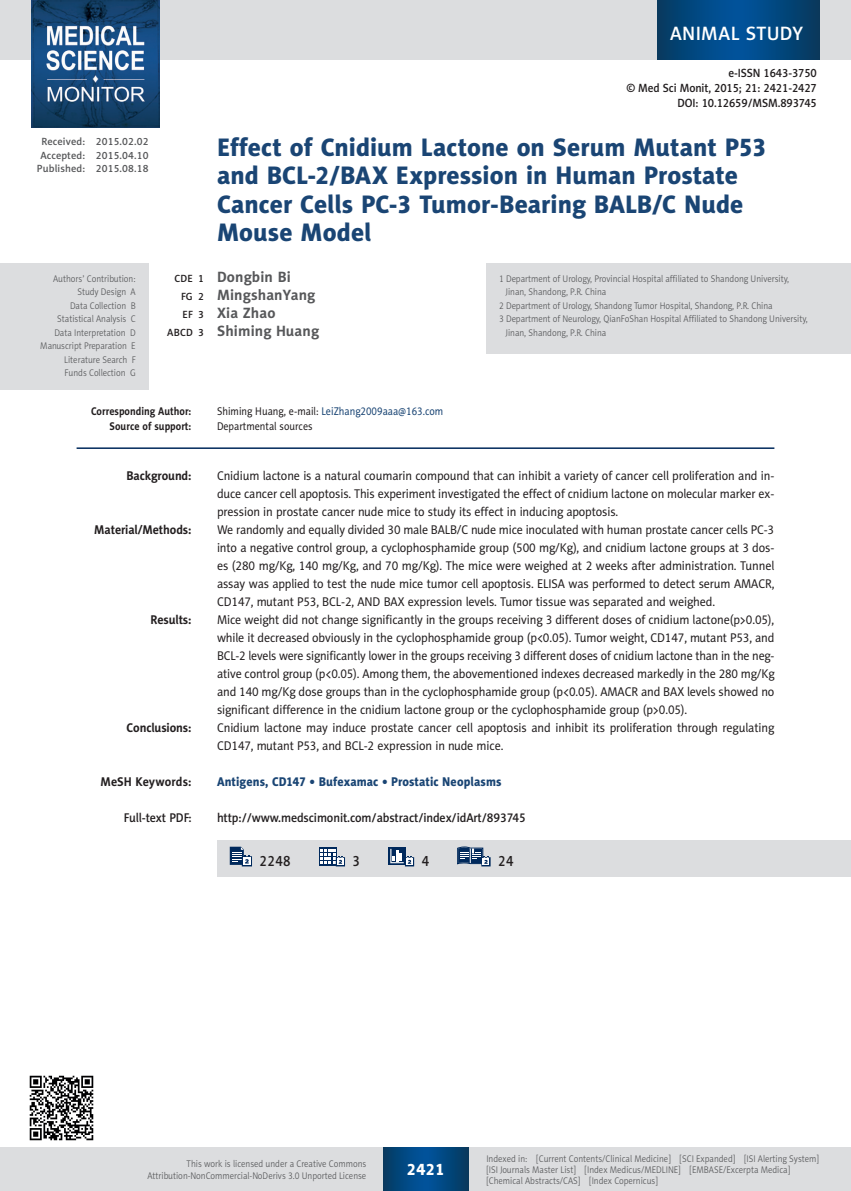
<style>
.page{position:relative;width:851px;height:1191px;background:#fff}
.page>*{position:absolute;margin:0;border:0;box-sizing:border-box;transform-origin:0 0}
.MSM_Tytul{font:25.5px/28.5px "Naomi Sans EFN Heavy";color:#1a4574}
.t1{font:19.5px "Naomi Sans EFN Medium";letter-spacing:.015em;color:#fff}
.t2{font:16.5px "Naomi Sans EFN Heavy";color:#fff}
.MSM_Autorzy{font:700 15px "Naomi Sans EFN";letter-spacing:.01em;color:#57585a}
.MSM_dane{font:15px "Naomi Sans EFN Medium";letter-spacing:.03em;color:#231f20;scale:.9 1}
.MSM_Summary_body{font:12.75px/18px "Naomi Sans EFN";letter-spacing:-.01em;color:#231f20;text-align:justify;scale:.95 1}
.MSM_full_text_pdf{font:12.75px "Naomi Sans EFN Medium";letter-spacing:-.01em;color:#231f20;scale:.95 1}
.MSM_Summary_body-2{font:700 12.75px "Naomi Sans EFN";letter-spacing:-.01em;color:#231f20;scale:.95 1}
.MSM_keywords{font:12.75px "Naomi Sans EFN Heavy";letter-spacing:.005em;color:#1a4574;scale:.95 1}
.MSM_keywords-2{font:700 12.75px "Naomi Sans EFN";letter-spacing:.005em;color:#231f20;scale:.95 1}
.MSM_full_text_pdf-2{font:12px "Naomi Sans EFN Medium";letter-spacing:-.01em;color:#231f20;scale:.95 1}
.MSM_Adres{font:11.25px "Naomi Sans EFN";color:#1a4574;scale:.9 1}
.MSM_Adres-2{font:700 11.25px "Naomi Sans EFN";color:#231f20;scale:.9 1}
.MSM_Support{font:11.25px "Naomi Sans EFN";color:#231f20;scale:.9 1}
.MSM_Support-2{font:700 11.25px "Naomi Sans EFN";color:#231f20;scale:.9 1}
.t3{font:10.5px "Naomi Sans EFN Medium";letter-spacing:.01em;color:#57585a}
.MSM_Afiliacja{font:9.75px/11.2px "Naomi Sans EFN Light";color:#57585a;scale:.9 1}
.s1{font-family:"Naomi Sans EFN Medium";font-weight:400;font-size:10.5px;color:#231f20}
.s2{color:#231f20}
</style>
<div class="page">
<div style="left:217px;top:840px;width:633px;height:36px;background:#dcdddf"></div>
<svg style="left:230px;top:846px;width:22px;height:20px"></svg>
<div style="left:319px;top:847px;width:17px;height:18px;background:#00295c"></div>
<svg style="left:320px;top:848px;width:25px;height:18px"></svg>
<div style="left:388px;top:847px;width:18px;height:18px;background:#00295c"></div>
<svg style="left:390px;top:849px;width:24px;height:17px"></svg>
<svg style="left:457px;top:846px;width:33px;height:20px"></svg>
<hr style="left:77px;top:447px;width:697px;height:2px;background:#00295c">
<div style="left:0;top:264px;width:148px;height:126px;background:#dcdddf"></div>
<div style="left:486px;top:264px;width:364px;height:90px;background:#dcdddf"></div>
<img style="left:29px;top:1075px;width:65px;height:66px">
<div style="left:0;top:1148px;width:850px;height:43px;background:#dcdddf"></div>
<svg style="left:383px;top:1147px;width:85px;height:43px;background:#02477e"></svg>
<div style="left:0;top:0;width:850px;height:60px;background:#dcdddf"></div>
<img style="left:32px;top:0;width:127px;height:128px">
<svg style="left:657px;top:0;width:162px;height:60px;background:#02477e"></svg>
<h2 class="t1" style="left:670px;top:22px;width:134px">ANIMAL STUDY</h2>
<p class="t3" style="left:41px;top:136px;width:109px">Received: 2015.02.02</p>
<p class="t3" style="left:40px;top:149px;width:110px">Accepted: 2015.04.10</p>
<p class="t3" style="left:37px;top:163px;width:113px">Published: 2015.08.18</p>
<p class="MSM_Afiliacja" style="left:53px;top:273px;width:93px">Authors’ Contribution:</p>
<p class="MSM_Afiliacja" style="left:77px;top:286px;width:66px">Study Design A</p>
<p class="MSM_Afiliacja" style="left:70px;top:300px;width:74px">Data Collection B</p>
<p class="MSM_Afiliacja" style="left:57px;top:313px;width:89px">Statistical Analysis C</p>
<p class="MSM_Afiliacja" style="left:54px;top:327px;width:92px">Data Interpretation D</p>
<p class="MSM_Afiliacja" style="left:40px;top:340px;width:107px">Manuscript Preparation E</p>
<p class="MSM_Afiliacja" style="left:64px;top:354px;width:81px">Literature Search F</p>
<p class="MSM_Afiliacja" style="left:65px;top:367px;width:80px">Funds Collection G</p>
<p class="MSM_full_text_pdf-2" style="left:728px;top:66px;width:95px">e-ISSN 1643-3750</p>
<p class="MSM_full_text_pdf-2" style="left:626px;top:81px;width:202px">© Med Sci Monit, 2015; 21: 2421-2427</p>
<p class="MSM_full_text_pdf-2" style="left:677px;top:96px;width:148px">DOI: 10.12659/MSM.893745</p>
<p class="MSM_Tytul" style="left:217px;top:132px;width:551px">Effect of Cnidium Lactone on Serum Mutant P53 and BCL-2/BAX Expression in Human Prostate Cancer Cells PC-3 Tumor-Bearing BALB/C Nude Mouse Model</p>
<p class="MSM_Autorzy" style="left:174px;top:268px;width:118px"><span class="s1">CDE 1</span> Dongbin Bi</p>
<p class="MSM_Autorzy" style="left:181px;top:286px;width:136px"><span class="s1">FG 2</span> MingshanYang</p>
<p class="MSM_Autorzy" style="left:182px;top:304px;width:95px"><span class="s1">EF 3</span> Xia Zhao</p>
<p class="MSM_Autorzy" style="left:167px;top:322px;width:153px"><span class="s1">ABCD 3</span> Shiming Huang</p>
<p class="MSM_Afiliacja" style="left:505px;top:272px;width:316px;line-height:13.5px;text-indent:-6px">1 Department of Urology, Provincial Hospital affiliated to Shandong University,<br>Jinan, Shandong, P.R. China</p>
<p class="MSM_Afiliacja" style="left:499px;top:300px;width:305px">2 Department of Urology, Shandong Tumor Hospital, Shandong, P.R. China</p>
<p class="MSM_Afiliacja" style="left:505px;top:312px;width:337px;line-height:13.5px;text-indent:-6px">3 Department of Neurology, QianFoShan Hospital Affiliated to Shandong University,<br>Jinan, Shandong, P.R. China</p>
<p class="MSM_Adres-2" style="left:91px;top:404px;width:113px">Corresponding Author:</p>
<p class="MSM_Adres" style="left:217px;top:404px;width:253px"><span class="s2">Shiming Huang, e-mail:</span> LeiZhang2009aaa@163.com</p>
<p class="MSM_Support-2" style="left:110px;top:420px;width:92px">Source of support:</p>
<p class="MSM_Support" style="left:217px;top:420px;width:108px">Departmental sources</p>
<p class="MSM_Summary_body-2" style="left:126px;top:468px;width:70px">Background:</p>
<p class="MSM_Summary_body" style="left:217px;top:467px;width:588px">Cnidium lactone is a natural coumarin compound that can inhibit a variety of cancer cell proliferation and in&shy;duce cancer cell apoptosis. This experiment investigated the effect of cnidium lactone on molecular marker ex&shy;pression in prostate cancer nude mice to study its effect in inducing apoptosis.</p>
<p class="MSM_Summary_body-2" style="left:94px;top:522px;width:104px">Material/Methods:</p>
<p class="MSM_Summary_body" style="left:217px;top:521px;width:588px">We randomly and equally divided 30 male BALB/C nude mice inoculated with human prostate cancer cells PC-3 into a negative control group, a cyclophosphamide group (500 mg/Kg), and cnidium lactone groups at 3 dos&shy;es (280 mg/Kg, 140 mg/Kg, and 70 mg/Kg). The mice were weighed at 2 weeks after administration. Tunnel assay was applied to test the nude mice tumor cell apoptosis. ELISA was performed to detect serum AMACR, CD147, mutant P53, BCL-2, AND BAX expression levels. Tumor tissue was separated and weighed.</p>
<p class="MSM_Summary_body-2" style="left:150px;top:612px;width:45px">Results:</p>
<p class="MSM_Summary_body" style="left:217px;top:611px;width:588px">Mice weight did not change significantly in the groups receiving 3 different doses of cnidium lactone(p&gt;0.05), while it decreased obviously in the cyclophosphamide group (p&lt;0.05). Tumor weight, CD147, mutant P53, and BCL-2 levels were significantly lower in the groups receiving 3 different doses of cnidium lactone than in the neg&shy;ative control group (p&lt;0.05). Among them, the abovementioned indexes decreased markedly in the 280 mg/Kg and 140 mg/Kg dose groups than in the cyclophosphamide group (p&lt;0.05). AMACR and BAX levels showed no significant difference in the cnidium lactone group or the cyclophosphamide group (p&gt;0.05).</p>
<p class="MSM_Summary_body-2" style="left:127px;top:720px;width:70px">Conclusions:</p>
<p class="MSM_Summary_body" style="left:217px;top:719px;width:588px">Cnidium lactone may induce prostate cancer cell apoptosis and inhibit its proliferation through regulating<br>CD147, mutant P53, and BCL-2 expression in nude mice.</p>
<p class="MSM_keywords-2" style="left:100px;top:774px;width:97px">MeSH Keywords:</p>
<p class="MSM_keywords" style="left:217px;top:774px;width:301px">Antigens, CD147 • Bufexamac • Prostatic Neoplasms</p>
<p class="MSM_full_text_pdf" style="left:124px;top:810px;width:73px">Full-text PDF:</p>
<p class="MSM_full_text_pdf" style="left:217px;top:810px;width:326px">http://www.medscimonit.com/abstract/index/idArt/893745</p>
<p class="MSM_dane" style="left:259px;top:852px;width:36px">2248</p>
<p class="MSM_dane" style="left:352px;top:852px;width:10px">3</p>
<p class="MSM_dane" style="left:421px;top:852px;width:10px">4</p>
<p class="MSM_dane" style="left:498px;top:852px;width:19px">24</p>
<p class="MSM_Afiliacja" style="left:147px;top:1158px;width:245px;text-align:right">This work is licensed under a Creative Commons<br>Attribution-NonCommercial-NoDerivs 3.0 Unported License</p>
<p class="t2" style="left:406px;top:1159px;width:40px">2421</p>
<p class="MSM_Afiliacja" style="left:486px;top:1152px;width:371px">Indexed in: [Current Contents/Clinical Medicine] [SCI Expanded] [ISI Alerting System] [ISI Journals Master List] [Index Medicus/MEDLINE] [EMBASE/Excerpta Medica] [Chemical Abstracts/CAS] [Index Copernicus]</p>
</div>
